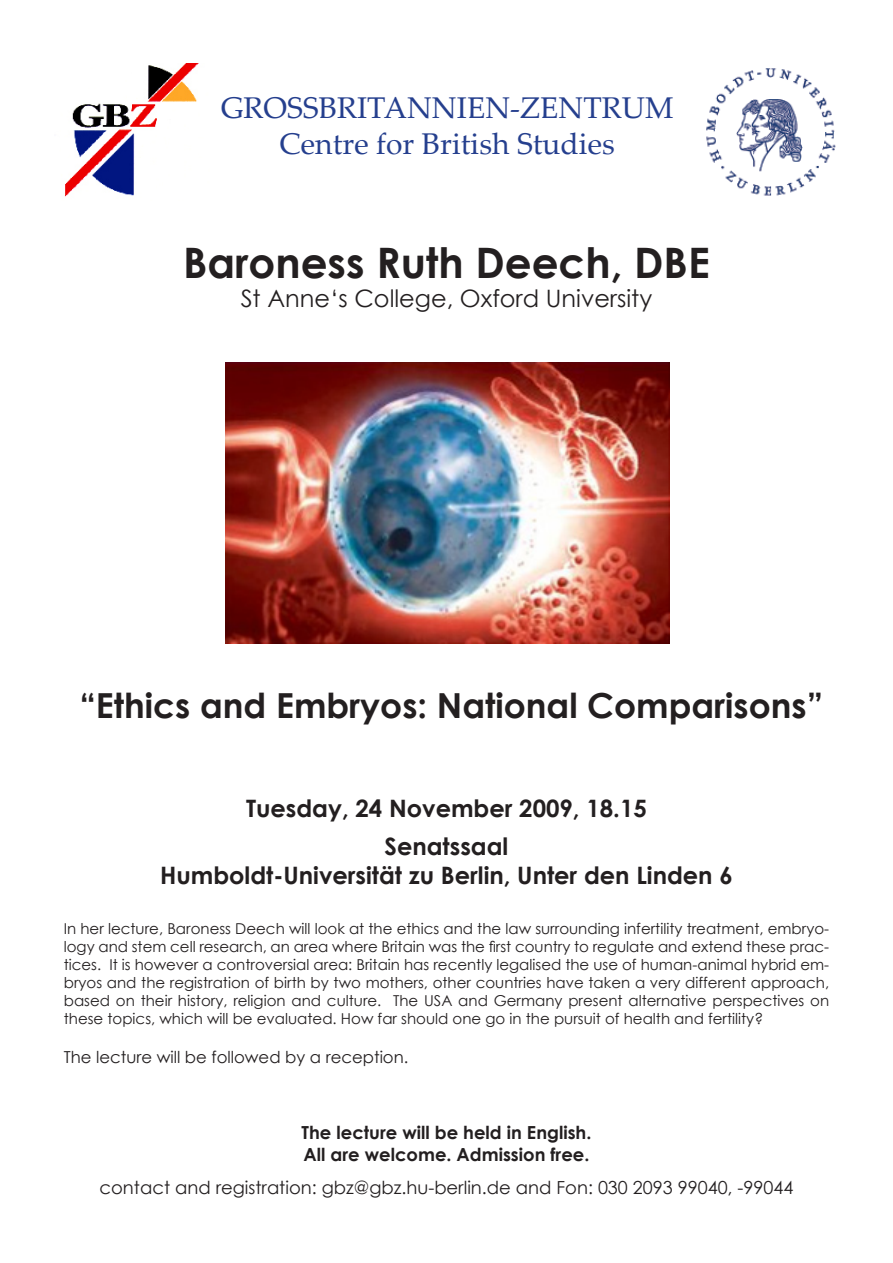
<style>
.page{position:relative;width:893px;height:1263px;background:#fff}
.page>*{position:absolute;margin:0;border:0;box-sizing:border-box;transform-origin:0 0}
.t1{font:700 42px "Century Gothic";color:#231f20}
.t2{font:700 34.5px "Century Gothic";color:#231f20}
.t3{font:30px/36px "Palatino Linotype";color:#253f8e;text-align:center}
.t4{font:700 24px "Century Gothic";color:#231f20}
.t5{font:24px "Century Gothic";color:#231f20}
.t6{font:18px "Century Gothic";color:#231f20}
.t7{font:700 18px "Century Gothic";color:#231f20}
.t8{font:16.5px "Century Gothic";color:#231f20}
.t9{font:15px/18px "Century Gothic";color:#231f20;text-align:justify}
</style>
<div class="page">
<img style="left:706px;top:68px;width:130px;height:128px">
<img style="left:64px;top:63px;width:135px;height:134px">
<img style="left:225px;top:363px;width:445px;height:280px">
<p class="t3" style="left:221px;top:89px;width:454px">GROSSBRITANNIEN-ZENTRUM<br>Centre for British Studies</p>
<p class="t1" style="left:183px;top:231px;width:528px">Baroness Ruth Deech, DBE</p>
<p class="t5" style="left:241px;top:282px;width:413px">St Anne‘s College, Oxford University</p>
<p class="t2" style="left:79px;top:679px;width:745px">“Ethics and Embryos: National Comparisons”</p>
<p class="t4" style="left:246px;top:790px;width:402px">Tuesday, 24 November 2009, 18.15</p>
<p class="t4" style="left:385px;top:828px;width:125px">Senatssaal</p>
<p class="t4" style="left:160px;top:857px;width:574px">Humboldt-Universität zu Berlin, Unter den Linden 6</p>
<p class="t9" style="left:64px;top:919px;width:767px">In her lecture, Baroness Deech will look at the ethics and the law surrounding infertility treatment, embryo&shy;logy and stem cell research, an area where Britain was the first country to regulate and extend these prac&shy;tices. It is however a controversial area: Britain has recently legalised the use of human-animal hybrid em&shy;bryos and the registration of birth by two mothers, other countries have taken a very different approach, based on their history, religion and culture. The USA and Germany present alternative perspectives on these topics, which will be evaluated. How far should one go in the pursuit of health and fertility?</p>
<p class="t8" style="left:64px;top:1046px;width:346px">The lecture will be followed by a reception.</p>
<p class="t7" style="left:302px;top:1119px;width:291px">The lecture will be held in English.</p>
<p class="t7" style="left:304px;top:1140px;width:287px">All are welcome. Admission free.</p>
<p class="t6" style="left:100px;top:1175px;width:695px">contact and registration: gbz@gbz.hu-berlin.de and Fon: 030 2093 99040, -99044</p>
</div>
